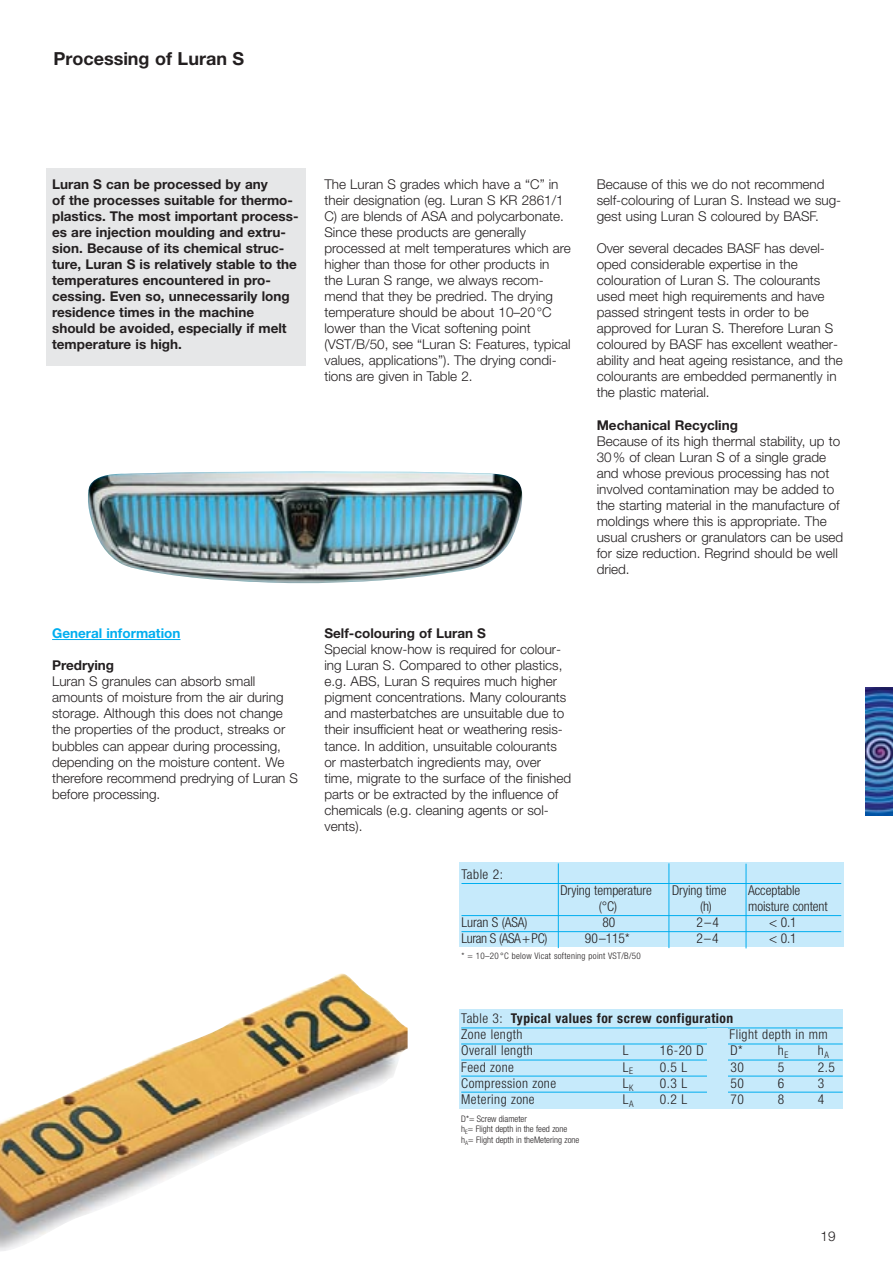
<style>
.page{position:relative;width:893px;height:1263px;background:#fff}
.page>*{position:absolute;margin:0;border:0;box-sizing:border-box;transform-origin:0 0}
.t1{font:700 18px "Helvetica Neue";color:#231f20}
.t2{font:300 13.5px/16px "Helvetica Neue";color:#231f20}
.t3{font:700 13.5px/16px "Helvetica Neue";color:#231f20}
.t4{font:300 condensed 13.5px "Helvetica Neue";letter-spacing:.005em;color:#231f20}
.t5{font:300 condensed 13.5px "Helvetica Neue";letter-spacing:.035em;color:#231f20}
.t6{font:700 condensed 13.5px/16px "Helvetica Neue";letter-spacing:.035em;color:#231f20}
.t7{font:700 13.5px "Helvetica Neue";color:#00aeef}
.t8{font:300 condensed 13.5px "Helvetica Neue";letter-spacing:-.03em;color:#231f20}
.t9{font:300 condensed 9px/10.5px "Helvetica Neue";color:#231f20}
.t10{font:300 condensed 9px "Helvetica Neue";letter-spacing:.035em;color:#231f20}
.s1{font-weight:300}
</style>
<div class="page">
<img style="left:0;top:973px;width:407px;height:278px">
<div style="left:46px;top:168px;width:259px;height:198px;background:#e6e7e8"></div>
<hr style="left:52px;top:639px;width:84px;height:1px;background:#00aeef">
<hr style="left:136px;top:639px;width:44px;height:1px;background:#00aeef">
<img style="left:88px;top:471px;width:435px;height:113px">
<div style="left:459px;top:1009px;width:383px;height:100px;background:#c6eafb"></div>
<div style="left:459px;top:863px;width:384px;height:84px;background:#c6eafb"></div>
<hr style="left:461px;top:883px;width:380px;height:1px;background:#00aeef">
<hr style="left:461px;top:915px;width:380px;height:1px;background:#00aeef">
<hr style="left:461px;top:931px;width:380px;height:1px;background:#00aeef">
<hr style="left:461px;top:1028px;width:381px;height:1px;background:#00aeef">
<hr style="left:461px;top:1044px;width:381px;height:1px;background:#00aeef">
<hr style="left:461px;top:1060px;width:381px;height:1px;background:#00aeef">
<hr style="left:461px;top:1076px;width:381px;height:1px;background:#00aeef">
<hr style="left:461px;top:1092px;width:381px;height:1px;background:#00aeef">
<div style="left:707px;top:1029px;width:20px;height:77px;background:#c6eafb"></div>
<hr style="left:745px;top:864px;width:1px;height:84px;background:#00aeef">
<hr style="left:668px;top:863px;width:1px;height:85px;background:#00aeef">
<hr style="left:558px;top:863px;width:1px;height:85px;background:#00aeef">
<img style="left:865px;top:688px;width:27px;height:127px">
<h1 class="t1" style="left:54px;top:53px;width:192px">Processing of Luran S</h1>
<p class="t3" style="left:52px;top:177px;width:248px">Luran S can be processed by any<br>of the processes suitable for thermo&shy;plastics. The most important process&shy;es are injection moulding and extru&shy;sion. Because of its chemical struc&shy;ture, Luran S is relatively stable to the temperatures encountered in pro&shy;cessing. Even so, unnecessarily long residence times in the machine should be avoided, especially if melt temperature is high.</p>
<p class="t7" style="left:52px;top:629px;width:130px">General information</p>
<p class="t3" style="left:52px;top:659px;width:63px">Predrying</p>
<p class="t2" style="left:52px;top:675px;width:247px">Luran S granules can absorb small amounts of moisture from the air during storage. Although this does not change the properties of the product, streaks or bubbles can appear during processing, depending on the moisture content. We therefore recommend predrying of Luran S before processing.</p>
<p class="t2" style="left:324px;top:177px;width:248px">The Luran S grades which have a “C” in their designation (eg. Luran S KR 2861/1<br>C) are blends of ASA and polycarbonate.<br>Since these products are generally processed at melt temperatures which are higher than those for other products in the Luran S range, we always recom&shy;mend that they be predried. The drying temperature should be about 10–20°C lower than the Vicat softening point (VST/B/50, see “Luran S: Features, typical values, applications”). The drying condi&shy;tions are given in Table 2.</p>
<p class="t3" style="left:324px;top:627px;width:163px">Self-colouring of Luran S</p>
<p class="t2" style="left:324px;top:643px;width:248px">Special know-how is required for colour&shy;ing Luran S. Compared to other plastics, e.g. ABS, Luran S requires much higher pigment concentrations. Many colourants and masterbatches are unsuitable due to their insufficient heat or weathering resis&shy;tance. In addition, unsuitable colourants or masterbatch ingredients may, over time, migrate to the surface of the finished parts or be extracted by the influence of chemicals (e.g. cleaning agents or sol&shy;vents).</p>
<p class="t4" style="left:461px;top:869px;width:43px">Table 2:</p>
<p class="t2" style="left:596px;top:177px;width:246px">Because of this we do not recommend self-colouring of Luran S. Instead we sug&shy;gest using Luran S coloured by BASF.</p>
<p class="t2" style="left:596px;top:241px;width:247px">Over several decades BASF has devel&shy;oped considerable expertise in the colouration of Luran S. The colourants used meet high requirements and have passed stringent tests in order to be approved for Luran S. Therefore Luran S coloured by BASF has excellent weather&shy;ability and heat ageing resistance, and the colourants are embedded permanently in the plastic material.</p>
<p class="t3" style="left:596px;top:418px;width:143px">Mechanical Recycling</p>
<p class="t2" style="left:596px;top:434px;width:248px">Because of its high thermal stability, up to 30% of clean Luran S of a single grade and whose previous processing has not involved contamination may be added to the starting material in the manufacture of moldings where this is appropriate. The usual crushers or granulators can be used for size reduction. Regrind should be well dried.</p>
<p class="t4" style="left:560px;top:885px;width:93px">Drying temperature</p>
<p class="t4" style="left:672px;top:885px;width:56px">Drying time</p>
<p class="t4" style="left:748px;top:885px;width:54px">Acceptable</p>
<p class="t4" style="left:599px;top:901px;width:20px">(°C)</p>
<p class="t4" style="left:700px;top:901px;width:13px">(h)</p>
<p class="t4" style="left:748px;top:901px;width:81px">moisture content</p>
<p class="t4" style="left:461px;top:917px;width:68px">Luran S (ASA)</p>
<p class="t4" style="left:602px;top:917px;width:14px">80</p>
<p class="t4" style="left:696px;top:917px;width:24px">2–4</p>
<p class="t4" style="left:769px;top:917px;width:29px">&lt; 0.1</p>
<p class="t8" style="left:461px;top:933px;width:87px">Luran S (ASA+PC)</p>
<p class="t4" style="left:585px;top:933px;width:46px">90–115*</p>
<p class="t4" style="left:696px;top:933px;width:24px">2–4</p>
<p class="t4" style="left:769px;top:933px;width:29px">&lt; 0.1</p>
<p class="t10" style="left:461px;top:953px;width:181px">* = 10–20 °C below Vicat softening point VST/B/50</p>
<p class="t6" style="left:461px;top:1012px;width:273px"><span class="s1">Table 3:</span> Typical values for screw configuration<br><span class="s1">Zone length</span></p>
<p class="t5" style="left:729px;top:1030px;width:100px">Flight depth in mm</p>
<p class="t5" style="left:461px;top:1046px;width:73px">Overall length</p>
<p class="t4" style="left:623px;top:1046px;width:7px">L</p>
<p class="t4" style="left:660px;top:1046px;width:45px">16-20 D</p>
<p class="t4" style="left:730px;top:1046px;width:14px">D*</p>
<p class="t4" style="left:777px;top:1046px;width:12px">h<sub>E</sub></p>
<p class="t4" style="left:818px;top:1046px;width:12px">h<sub>A</sub></p>
<p class="t5" style="left:461px;top:1062px;width:54px">Feed zone</p>
<p class="t4" style="left:623px;top:1062px;width:12px">L<sub>E</sub></p>
<p class="t4" style="left:660px;top:1062px;width:29px">0.5 L</p>
<p class="t4" style="left:730px;top:1062px;width:15px">30</p>
<p class="t4" style="left:777px;top:1062px;width:8px">5</p>
<p class="t4" style="left:818px;top:1062px;width:19px">2.5</p>
<p class="t5" style="left:461px;top:1078px;width:96px">Compression zone</p>
<p class="t4" style="left:623px;top:1078px;width:12px">L<sub>K</sub></p>
<p class="t4" style="left:660px;top:1078px;width:29px">0.3 L</p>
<p class="t4" style="left:730px;top:1078px;width:15px">50</p>
<p class="t4" style="left:777px;top:1078px;width:8px">6</p>
<p class="t4" style="left:818px;top:1078px;width:8px">3</p>
<p class="t5" style="left:461px;top:1094px;width:75px">Metering zone</p>
<p class="t4" style="left:623px;top:1094px;width:12px">L<sub>A</sub></p>
<p class="t4" style="left:660px;top:1094px;width:29px">0.2 L</p>
<p class="t4" style="left:730px;top:1094px;width:15px">70</p>
<p class="t4" style="left:777px;top:1094px;width:8px">8</p>
<p class="t4" style="left:818px;top:1094px;width:8px">4</p>
<p class="t9" style="left:461px;top:1114px;width:120px">D*= Screw diameter<br>h<sub>E</sub>= Flight depth in the feed zone h<sub>A</sub>= Flight depth in theMetering zone</p>
<p class="t2" style="left:820px;top:1230px;width:17px">19</p>
</div>
